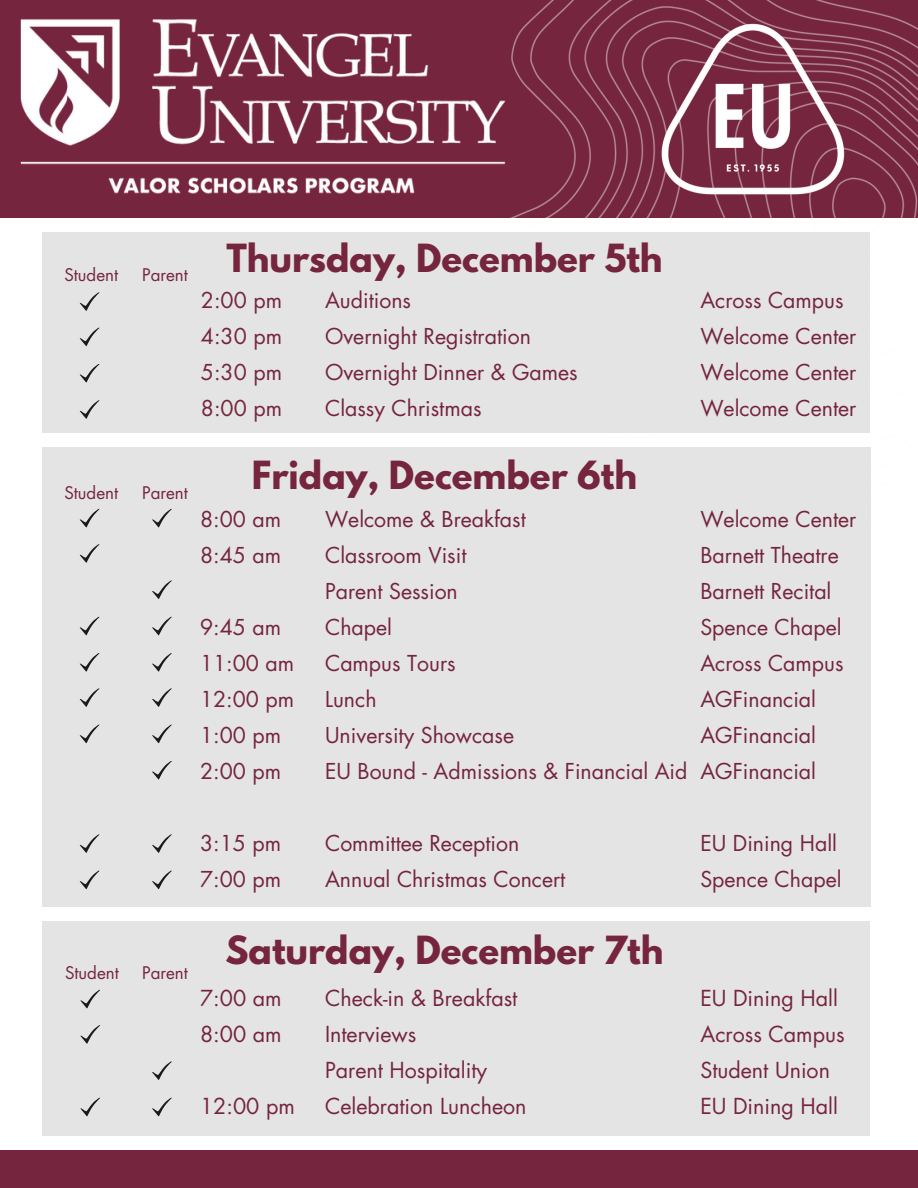
<style>
.page{position:relative;width:918px;height:1188px;background:#fff}
.page>*{position:absolute;margin:0;border:0;box-sizing:border-box;transform-origin:0 0}
.t1{font:700 34.35px "League Spartan";color:#75253d}
.t2{font:21.45px/36px "Futura Std";color:#75253d}
.t3{font:21.3px/36px "Futura Std";color:#75253d}
.t4{font:16.95px "Futura Std";color:#75253d}
</style>
<div class="page">
<div style="left:0;top:1150px;width:918px;height:38px;background:#75253d"></div>
<div style="left:0;top:0;width:918px;height:218px;background:#75253d"></div>
<img style="left:513px;top:0;width:405px;height:539px">
<img style="left:658px;top:19px;width:191px;height:181px">
<img style="left:20px;top:19px;width:493px;height:214px">
<div style="left:42px;top:233px;width:828px;height:200px;background:#e4e4e4"></div>
<svg style="left:79px;top:292px;width:21px;height:19px"></svg>
<svg style="left:79px;top:327px;width:21px;height:19px"></svg>
<svg style="left:79px;top:364px;width:21px;height:19px"></svg>
<svg style="left:80px;top:400px;width:20px;height:19px"></svg>
<div style="left:42px;top:447px;width:828px;height:460px;background:#e4e4e4"></div>
<svg style="left:152px;top:653px;width:20px;height:19px"></svg>
<svg style="left:152px;top:688px;width:20px;height:19px"></svg>
<svg style="left:152px;top:724px;width:20px;height:19px"></svg>
<svg style="left:152px;top:761px;width:20px;height:19px"></svg>
<svg style="left:152px;top:834px;width:20px;height:19px"></svg>
<svg style="left:152px;top:870px;width:20px;height:19px"></svg>
<svg style="left:152px;top:509px;width:20px;height:19px"></svg>
<svg style="left:152px;top:580px;width:20px;height:19px"></svg>
<svg style="left:152px;top:617px;width:20px;height:19px"></svg>
<svg style="left:79px;top:509px;width:21px;height:19px"></svg>
<svg style="left:79px;top:544px;width:21px;height:19px"></svg>
<svg style="left:79px;top:617px;width:21px;height:19px"></svg>
<svg style="left:79px;top:653px;width:21px;height:19px"></svg>
<svg style="left:79px;top:688px;width:21px;height:19px"></svg>
<svg style="left:79px;top:724px;width:21px;height:19px"></svg>
<svg style="left:79px;top:834px;width:21px;height:19px"></svg>
<svg style="left:79px;top:870px;width:21px;height:19px"></svg>
<div style="left:42px;top:921px;width:828px;height:215px;background:#e4e4e4"></div>
<svg style="left:152px;top:1061px;width:20px;height:19px"></svg>
<svg style="left:152px;top:1097px;width:20px;height:20px"></svg>
<svg style="left:80px;top:990px;width:20px;height:19px"></svg>
<svg style="left:80px;top:1025px;width:20px;height:19px"></svg>
<svg style="left:80px;top:1097px;width:20px;height:20px"></svg>
<p class="t4" style="left:64px;top:267px;width:55px">Student</p>
<p class="t4" style="left:142px;top:267px;width:47px">Parent</p>
<h1 class="t1" style="left:226px;top:241px;width:438px">Thursday, December 5th</h1>
<h2 class="t3" style="left:201px;top:283px;width:83px;text-align:justify">2:00 pm 4:30 pm 5:30 pm 8:00 pm</h2>
<h2 class="t3" style="left:325px;top:283px;width:254px">Auditions<br>Overnight Registration<br>Overnight Dinner &amp; Games<br>Classy Christmas</h2>
<p class="t3" style="left:700px;top:283px;width:157px">Across Campus<br>Welcome Center<br>Welcome Center<br>Welcome Center</p>
<p class="t4" style="left:64px;top:485px;width:55px">Student</p>
<p class="t4" style="left:142px;top:485px;width:47px">Parent</p>
<p class="t1" style="left:252px;top:458px;width:387px">Friday, December 6th</p>
<p class="t3" style="left:200px;top:502px;width:83px">8:00 am<br>8:45 am</p>
<p class="t3" style="left:200px;top:610px;width:96px">9:45 am<br>11:00 am<br>12:00 pm<br>1:00 pm<br>2:00 pm</p>
<h2 class="t3" style="left:325px;top:502px;width:364px">Welcome &amp; Breakfast<br>Classroom Visit<br>Parent Session<br>Chapel<br>Campus Tours<br>Lunch<br>University Showcase<br>EU Bound - Admissions &amp; Financial Aid</h2>
<h1 class="t3" style="left:700px;top:502px;width:157px">Welcome Center<br>Barnett Theatre<br>Barnett Recital<br>Spence Chapel<br>Across Campus<br>AGFinancial<br>AGFinancial<br>AGFinancial</h1>
<p class="t3" style="left:200px;top:826px;width:83px">3:15 pm<br>7:00 pm</p>
<p class="t3" style="left:325px;top:826px;width:242px">Committee Reception<br>Annual Christmas Concert</p>
<p class="t3" style="left:700px;top:826px;width:143px">EU Dining Hall<br>Spence Chapel</p>
<p class="t4" style="left:65px;top:966px;width:55px">Student</p>
<p class="t4" style="left:142px;top:966px;width:47px">Parent</p>
<p class="t1" style="left:226px;top:933px;width:440px">Saturday, December 7th</p>
<p class="t2" style="left:200px;top:981px;width:83px">7:00 am<br>8:00 am</p>
<p class="t2" style="left:200px;top:1089px;width:96px">12:00 pm</p>
<p class="t2" style="left:325px;top:981px;width:203px">Check-in &amp; Breakfast<br>Interviews<br>Parent Hospitality<br>Celebration Luncheon</p>
<p class="t2" style="left:700px;top:981px;width:146px">EU Dining Hall<br>Across Campus<br>Student Union<br>EU Dining Hall</p>
</div>
